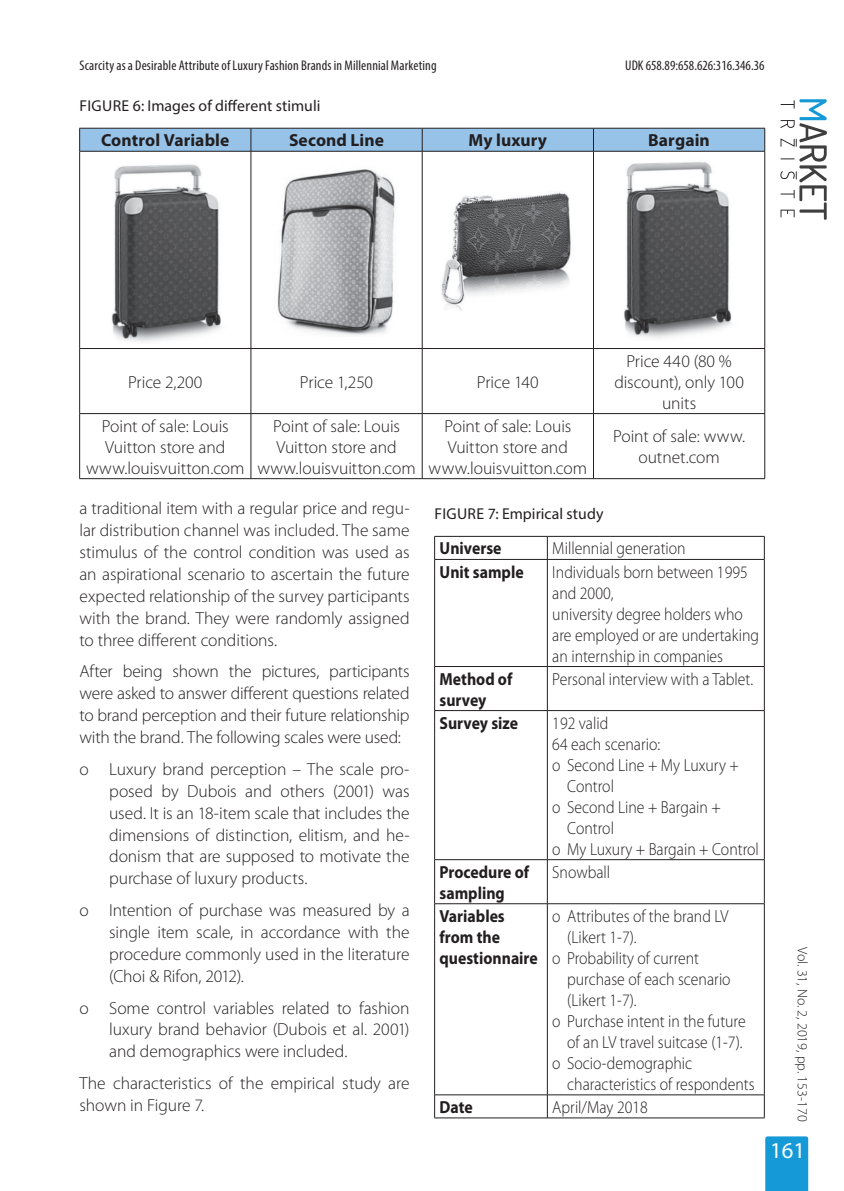
<style>
.page{position:relative;width:844px;height:1191px;background:#fff}
.page>*{position:absolute;margin:0;border:0;box-sizing:border-box;transform-origin:0 0}
.t1{font:22.75px "Myriad Pro";color:#fff}
.t2{font:300 17.5px/21.9px "Myriad Pro";color:#231f20;text-align:justify}
.t3{font:300 17.5px/21px "Myriad Pro";color:#231f20;scale:.9 1}
.t4{font:700 17.5px/21px "Myriad Pro";color:#231f20;scale:.9 1}
.t5{font:700 17.5px "Myriad Pro";color:#231f20}
.t6{font:15.75px "Myriad Pro";letter-spacing:.005em;color:#231f20}
.t7{font:condensed 14px "Myriad Pro";letter-spacing:.01em;color:#231f20}
.t8{font:300 14px "Myriad Pro";color:#231f20}
</style>
<div class="page">
<svg style="left:780px;top:99px;width:46px;height:121px"></svg>
<div style="left:765px;top:1136px;width:43px;height:55px;background:#169ad7"></div>
<hr style="left:434px;top:536px;width:113px;height:1px;background:#231f20">
<svg style="left:434px;top:536px;width:1px;height:23px"></svg>
<hr style="left:547px;top:536px;width:217px;height:1px;background:#231f20">
<svg style="left:547px;top:536px;width:1px;height:23px"></svg>
<svg style="left:763px;top:536px;width:1px;height:23px"></svg>
<hr style="left:434px;top:559px;width:113px;height:1px;background:#231f20">
<hr style="left:434px;top:559px;width:1px;height:107px;background:#231f20">
<hr style="left:547px;top:559px;width:217px;height:1px;background:#231f20">
<hr style="left:547px;top:559px;width:1px;height:107px;background:#231f20">
<hr style="left:763px;top:559px;width:1px;height:107px;background:#231f20">
<hr style="left:434px;top:666px;width:113px;height:1px;background:#231f20">
<hr style="left:434px;top:666px;width:1px;height:44px;background:#231f20">
<hr style="left:547px;top:666px;width:217px;height:1px;background:#231f20">
<hr style="left:547px;top:666px;width:1px;height:44px;background:#231f20">
<hr style="left:763px;top:666px;width:1px;height:44px;background:#231f20">
<hr style="left:434px;top:710px;width:113px;height:1px;background:#231f20">
<hr style="left:434px;top:711px;width:1px;height:148px;background:#231f20">
<hr style="left:547px;top:710px;width:217px;height:1px;background:#231f20">
<hr style="left:547px;top:711px;width:1px;height:148px;background:#231f20">
<hr style="left:763px;top:711px;width:1px;height:148px;background:#231f20">
<hr style="left:434px;top:859px;width:113px;height:1px;background:#231f20">
<hr style="left:434px;top:860px;width:1px;height:43px;background:#231f20">
<hr style="left:547px;top:859px;width:217px;height:1px;background:#231f20">
<hr style="left:547px;top:860px;width:1px;height:43px;background:#231f20">
<hr style="left:763px;top:860px;width:1px;height:43px;background:#231f20">
<hr style="left:434px;top:903px;width:113px;height:1px;background:#231f20">
<hr style="left:434px;top:904px;width:1px;height:190px;background:#231f20">
<hr style="left:547px;top:903px;width:217px;height:1px;background:#231f20">
<hr style="left:547px;top:904px;width:1px;height:190px;background:#231f20">
<hr style="left:763px;top:904px;width:1px;height:190px;background:#231f20">
<hr style="left:434px;top:1094px;width:113px;height:1px;background:#231f20">
<svg style="left:434px;top:1095px;width:1px;height:22px"></svg>
<hr style="left:547px;top:1094px;width:217px;height:1px;background:#231f20">
<svg style="left:547px;top:1095px;width:1px;height:22px"></svg>
<svg style="left:763px;top:1095px;width:1px;height:22px"></svg>
<hr style="left:434px;top:1117px;width:330px;height:1px;background:#231f20">
<svg style="left:79px;top:128px;width:686px;height:23px;background:#91bbde"></svg>
<hr style="left:79px;top:151px;width:172px;height:1px;background:#231f20">
<hr style="left:79px;top:151px;width:1px;height:197px;background:#231f20">
<hr style="left:251px;top:151px;width:171px;height:1px;background:#231f20">
<hr style="left:250px;top:151px;width:1px;height:197px;background:#231f20">
<hr style="left:422px;top:151px;width:171px;height:1px;background:#231f20">
<hr style="left:422px;top:151px;width:1px;height:197px;background:#231f20">
<hr style="left:593px;top:151px;width:171px;height:1px;background:#231f20">
<hr style="left:593px;top:151px;width:1px;height:197px;background:#231f20">
<hr style="left:764px;top:151px;width:1px;height:197px;background:#231f20">
<hr style="left:79px;top:348px;width:172px;height:1px;background:#231f20">
<hr style="left:79px;top:349px;width:1px;height:64px;background:#231f20">
<hr style="left:251px;top:348px;width:171px;height:1px;background:#231f20">
<hr style="left:250px;top:349px;width:1px;height:64px;background:#231f20">
<hr style="left:422px;top:348px;width:171px;height:1px;background:#231f20">
<hr style="left:422px;top:349px;width:1px;height:64px;background:#231f20">
<hr style="left:593px;top:348px;width:171px;height:1px;background:#231f20">
<hr style="left:593px;top:349px;width:1px;height:64px;background:#231f20">
<hr style="left:764px;top:349px;width:1px;height:64px;background:#231f20">
<hr style="left:79px;top:413px;width:172px;height:1px;background:#231f20">
<hr style="left:79px;top:414px;width:1px;height:64px;background:#231f20">
<hr style="left:251px;top:413px;width:171px;height:1px;background:#231f20">
<hr style="left:250px;top:414px;width:1px;height:64px;background:#231f20">
<hr style="left:422px;top:413px;width:171px;height:1px;background:#231f20">
<hr style="left:422px;top:414px;width:1px;height:64px;background:#231f20">
<hr style="left:593px;top:413px;width:171px;height:1px;background:#231f20">
<hr style="left:593px;top:414px;width:1px;height:64px;background:#231f20">
<hr style="left:764px;top:414px;width:1px;height:64px;background:#231f20">
<hr style="left:79px;top:478px;width:685px;height:1px;background:#231f20">
<img style="left:111px;top:164px;width:111px;height:178px">
<img style="left:277px;top:169px;width:118px;height:166px">
<img style="left:441px;top:192px;width:130px;height:118px">
<img style="left:624px;top:162px;width:108px;height:176px">
<p class="t7" style="left:79px;top:60px;width:358px">Scarcity as a Desirable Attribute of Luxury Fashion Brands in Millennial Marketing</p>
<p class="t7" style="left:625px;top:60px;width:141px">UDK 658.89:658.626:316.346.36</p>
<p class="t6" style="left:80px;top:100px;width:242px">FIGURE 6: Images of different stimuli</p>
<p class="t5" style="left:101px;top:134px;width:130px">Control Variable</p>
<p class="t5" style="left:289px;top:134px;width:96px">Second Line</p>
<p class="t5" style="left:468px;top:134px;width:80px">My luxury</p>
<p class="t5" style="left:648px;top:134px;width:63px">Bargain</p>
<p class="t2" style="left:128px;top:372px;width:76px">Price 2,200</p>
<p class="t2" style="left:300px;top:372px;width:75px">Price 1,250</p>
<p class="t2" style="left:477px;top:372px;width:63px">Price 140</p>
<p class="t2" style="left:614px;top:352px;width:131px;line-height:21px;text-align:center">Price 440 (80 % discount), only 100 units</p>
<p class="t2" style="left:86px;top:417px;width:160px;line-height:21px;text-align:center">Point of sale: Louis<br>Vuitton store and www.louisvuitton.com</p>
<p class="t2" style="left:257px;top:417px;width:160px;line-height:21px;text-align:center">Point of sale: Louis<br>Vuitton store and www.louisvuitton.com</p>
<p class="t2" style="left:428px;top:417px;width:160px;line-height:21px;text-align:center">Point of sale: Louis<br>Vuitton store and www.louisvuitton.com</p>
<p class="t2" style="left:613px;top:427px;width:134px;line-height:21px;text-align:center">Point of sale: www. outnet.com</p>
<p class="t2" style="left:79px;top:499px;width:331px">a traditional item with a regular price and regu&shy;lar distribution channel was included. The same stimulus of the control condition was used as an aspirational scenario to ascertain the future expected relationship of the survey participants with the brand. They were randomly assigned to three different conditions.</p>
<p class="t2" style="left:79px;top:662px;width:331px">After being shown the pictures, participants were asked to answer different questions related to brand perception and their future relationship with the brand. The following scales were used:</p>
<p class="t2" style="left:109px;top:760px;width:302px;text-indent:-30px">o Luxury brand perception – The scale pro&shy;posed by Dubois and others (2001) was used. It is an 18-item scale that includes the dimensions of distinction, elitism, and he&shy;donism that are supposed to motivate the purchase of luxury products.</p>
<p class="t2" style="left:109px;top:901px;width:302px;text-indent:-30px">o Intention of purchase was measured by a single item scale, in accordance with the procedure commonly used in the literature (Choi &amp; Rifon, 2012).</p>
<p class="t2" style="left:109px;top:998px;width:302px;text-indent:-30px">o Some control variables related to fashion luxury brand behavior (Dubois et al. 2001) and demographics were included.</p>
<p class="t2" style="left:79px;top:1074px;width:331px">The characteristics of the empirical study are shown in Figure 7.</p>
<p class="t6" style="left:434px;top:508px;width:170px">FIGURE 7: Empirical study</p>
<p class="t4" style="left:439px;top:540px;width:70px">Universe</p>
<p class="t3" style="left:552px;top:540px;width:150px">Millennial generation</p>
<p class="t4" style="left:439px;top:563px;width:95px">Unit sample</p>
<p class="t3" style="left:552px;top:563px;width:231px">Individuals born between 1995 and 2000,<br>university degree holders who are employed or are undertaking an internship in companies</p>
<p class="t4" style="left:439px;top:670px;width:82px">Method of survey</p>
<p class="t3" style="left:552px;top:670px;width:225px">Personal interview with a Tablet.</p>
<p class="t4" style="left:439px;top:714px;width:89px">Survey size</p>
<p class="t3" style="left:552px;top:714px;width:64px">192 valid</p>
<p class="t3" style="left:552px;top:735px;width:121px">64 each scenario:</p>
<p class="t3" style="left:552px;top:756px;width:209px">o Second Line + My Luxury +</p>
<p class="t3" style="left:567px;top:777px;width:53px">Control</p>
<p class="t3" style="left:552px;top:798px;width:189px">o Second Line + Bargain +</p>
<p class="t3" style="left:567px;top:819px;width:53px">Control</p>
<p class="t3" style="left:552px;top:840px;width:231px">o My Luxury + Bargain + Control</p>
<p class="t4" style="left:439px;top:863px;width:101px">Procedure of sampling</p>
<p class="t3" style="left:552px;top:863px;width:66px">Snowball</p>
<p class="t4" style="left:439px;top:907px;width:111px">Variables from the questionnaire</p>
<p class="t3" style="left:552px;top:907px;width:197px">o Attributes of the brand LV</p>
<p class="t3" style="left:567px;top:928px;width:79px">(Likert 1-7).</p>
<p class="t3" style="left:552px;top:949px;width:165px">o Probability of current</p>
<p class="t3" style="left:567px;top:970px;width:183px">purchase of each scenario</p>
<p class="t3" style="left:567px;top:991px;width:79px">(Likert 1-7).</p>
<p class="t3" style="left:552px;top:1012px;width:216px">o Purchase intent in the future</p>
<p class="t3" style="left:567px;top:1033px;width:196px">of an LV travel suitcase (1-7).</p>
<p class="t3" style="left:552px;top:1054px;width:157px">o Socio-demographic</p>
<p class="t3" style="left:567px;top:1075px;width:210px">characteristics of respondents</p>
<p class="t4" style="left:439px;top:1098px;width:38px">Date</p>
<p class="t3" style="left:552px;top:1098px;width:107px">April/May 2018</p>
<p class="t8" style="left:807px;top:947px;width:176px;rotate:90deg">Vol. 31, No. 2, 2019, pp. 153-170</p>
<h1 class="t1" style="left:770px;top:1142px;width:37px">161</h1>
</div>
